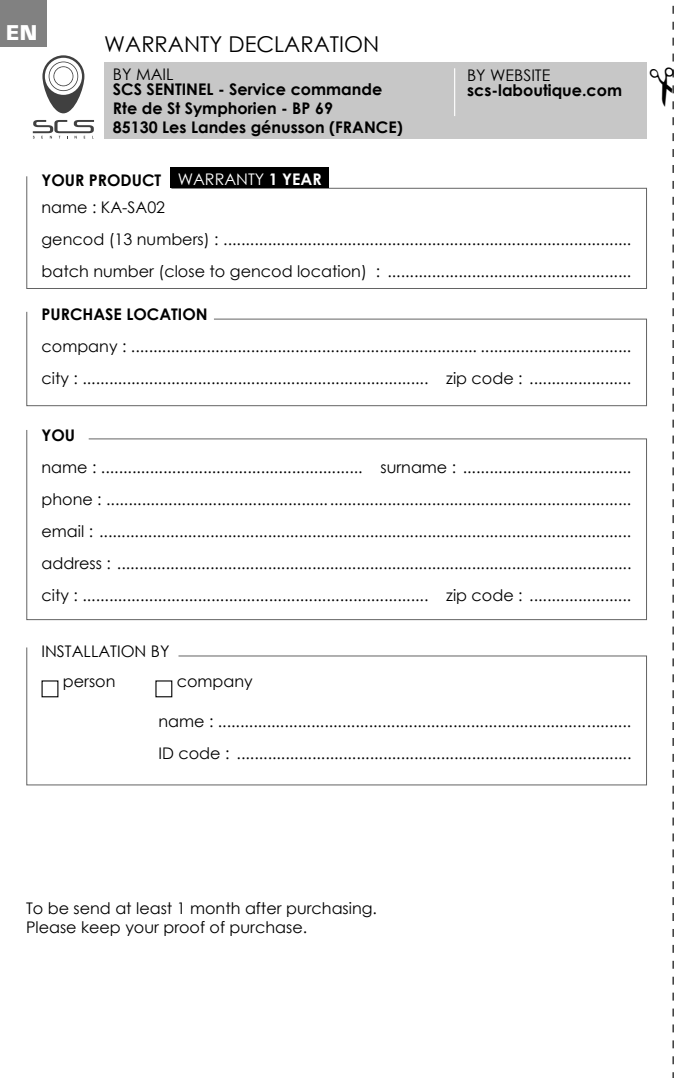
<style>
.page{position:relative;width:681px;height:1078px;background:#fff}
.page>*{position:absolute;margin:0;border:0;box-sizing:border-box;transform-origin:0 0}
.t1{font:22px "Century Gothic";color:#000}
.t2{font:700 20px "Eurostile";color:#fff}
.t3{font:16px/32px "Century Gothic";color:#000}
.t4{font:700 16px/19.2px "Century Gothic";color:#000}
.t5{font:16px "Century Gothic";color:#fff}
.s1{font-weight:700}
</style>
<div class="page">
<svg style="left:26px;top:311px;width:621px;height:95px"></svg>
<svg style="left:26px;top:647px;width:621px;height:138px"></svg>
<svg style="left:26px;top:430px;width:621px;height:190px"></svg>
<div style="left:104px;top:62px;width:542px;height:77px;background:#c7c7c7"></div>
<hr style="left:454px;top:68px;width:1px;height:48px;background:#fff">
<svg style="left:33px;top:120px;width:61px;height:18px"></svg>
<svg style="left:42px;top:55px;width:42px;height:58px"></svg>
<svg style="left:26px;top:176px;width:621px;height:113px"></svg>
<div style="left:170px;top:167px;width:159px;height:21px;background:#000"></div>
<div style="left:0;top:0;width:46px;height:47px;background:#818181"></div>
<svg style="left:672px;top:5px;width:1px;height:1072px"></svg>
<p class="t2" style="left:6px;top:20px;width:32px">EN</p>
<h1 class="t1" style="left:104px;top:28px;width:140px">warranty decla</h1>
<h1 class="t1" style="left:300px;top:28px;width:80px">ration</h1>
<p class="t3" style="left:113px;top:58px;width:58px">by mail</p>
<p class="t4" style="left:113px;top:79px;width:11px">SCS</p>
<p class="t4" style="left:146px;top:79px;width:10px">SENT</p>
<p class="t4" style="left:182px;top:79px;width:14px">INEL</p>
<p class="t4" style="left:113px;top:79px;width:271px;text-indent:105px">- Service commande<br>Rte de St Symphorien - BP 69<br>85130 Les Landes génusson (FRANCE</p>
<p class="t4" style="left:396px;top:117px;width:8px">)</p>
<p class="t3" style="left:467px;top:59px;width:35px">by web</p>
<p class="t3" style="left:523px;top:59px;width:20px">site</p>
<p class="t4" style="left:467px;top:80px;width:156px">scs-laboutique.com</p>
<p class="t5" style="left:178px;top:168px;width:145px">warranty <span class="s1">1 year</span></p>
<p class="t4" style="left:41px;top:170px;width:121px">your product</p>
<p class="t3" style="left:41px;top:191px;width:591px">name : KA-SA02<br>gencod (13 numbers) : ............................................................................................ batch number (close to gencod location) : .......................................................</p>
<p class="t4" style="left:41px;top:304px;width:168px">purchase location</p>
<p class="t3" style="left:41px;top:330px;width:591px">company : .............................................................................. .................................. city : .............................................................................. zip code : .......................</p>
<p class="t4" style="left:41px;top:424px;width:35px">you</p>
<p class="t3" style="left:41px;top:450px;width:591px;text-align:justify">name : ........................................................... surname : ...................................... phone : ...................................................................................................................... email : ........................................................................................................................ address : .................................................................................................................... city : .............................................................................. zip code : .......................</p>
<p class="t3" style="left:41px;top:635px;width:34px">installat</p>
<p class="t3" style="left:117px;top:635px;width:54px">ion by</p>
<p class="t3" style="left:63px;top:665px;width:54px">person</p>
<p class="t3" style="left:177px;top:665px;width:78px">company</p>
<p class="t3" style="left:158px;top:705px;width:474px">name : .............................................................................................<br>ID code : .........................................................................................</p>
<p class="t3" style="left:26px;top:898px;width:352px;line-height:19.2px">To be send at least 1 month after purchasing.<br>Please keep your proof of purchase.</p>
</div>
